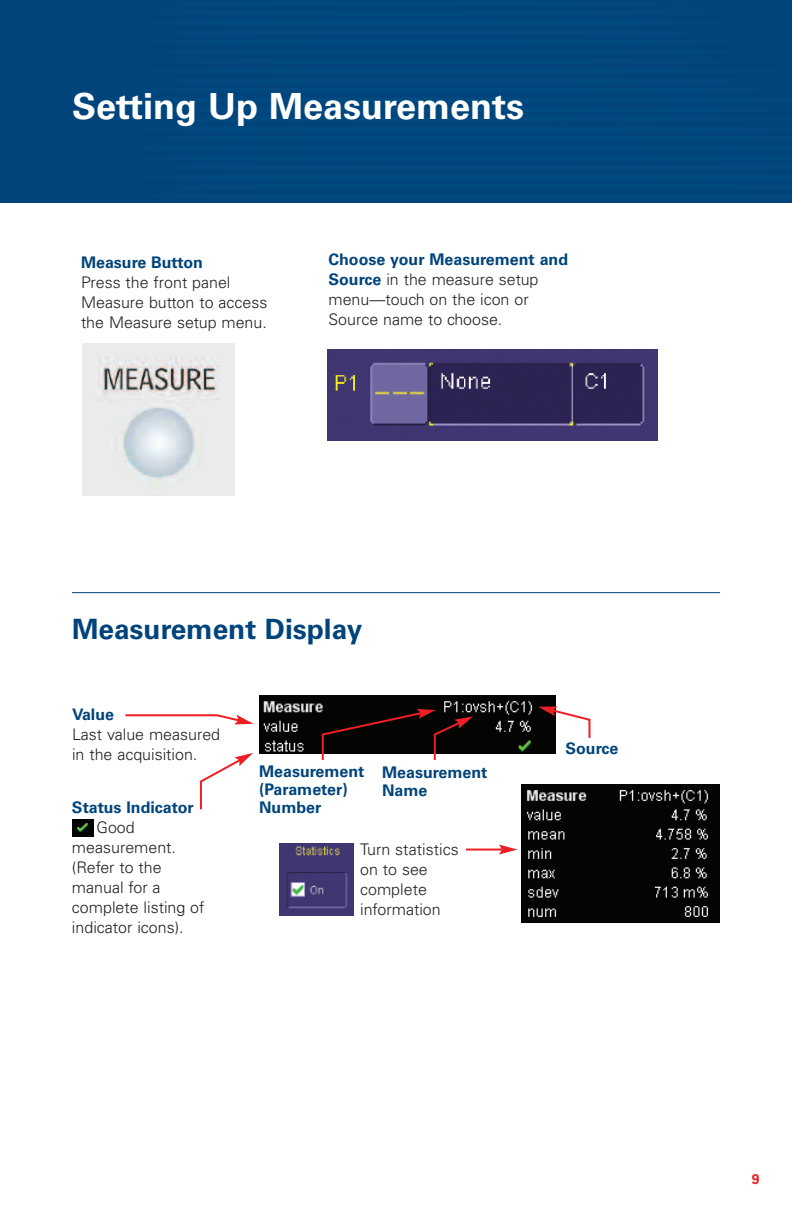
<style>
.page{position:relative;width:792px;height:1224px;background:#fff}
.page>*{position:absolute;margin:0;border:0;box-sizing:border-box;transform-origin:0 0}
.t1{font:700 36px "Univers LT Std";color:#fff}
.t2{font:700 28px "Univers LT Std";color:#00447b}
.t3{font:300 16px/20px "Univers LT Std";color:#231f20}
.t4{font:700 16px/18px "Univers LT Std";color:#00447b}
.t5{font:700 14px "Univers LT Std";color:#ee1e24}
.s1{font-weight:700;color:#00447b}
</style>
<div class="page">
<div style="left:0;top:0;width:792px;height:202px;background:#00447b"></div>
<img style="left:260px;top:696px;width:296px;height:57px">
<img style="left:279px;top:843px;width:75px;height:72px">
<img style="left:522px;top:785px;width:198px;height:138px">
<img style="left:73px;top:819px;width:20px;height:18px">
<hr style="left:72px;top:592px;width:648px;height:1px;background:#00447b">
<svg style="left:125px;top:714px;width:128px;height:10px"></svg>
<svg style="left:321px;top:709px;width:152px;height:52px;background:#342726"></svg>
<svg style="left:538px;top:706px;width:53px;height:34px"></svg>
<svg style="left:199px;top:753px;width:54px;height:57px"></svg>
<hr style="left:466px;top:849px;width:36px;height:2px;background:#ee1e24">
<svg style="left:499px;top:845px;width:18px;height:10px"></svg>
<img style="left:82px;top:344px;width:152px;height:152px">
<img style="left:328px;top:349px;width:329px;height:92px">
<h1 class="t1" style="left:72px;top:93px;width:454px">Setting Up Measurements</h1>
<p class="t4" style="left:81px;top:255px;width:123px">Measure Button</p>
<p class="t3" style="left:81px;top:274px;width:188px">Press the front panel<br>Measure button to access the Measure setup menu.</p>
<p class="t3" style="left:328px;top:251px;width:241px"><span class="s1">Choose your Measurement and<br>Source</span> in the measure setup menu—touch on the icon or<br>Source name to choose.</p>
<h2 class="t2" style="left:72px;top:619px;width:292px">Measurement Display</h2>
<p class="t4" style="left:72px;top:707px;width:44px">Value</p>
<p class="t3" style="left:72px;top:726px;width:150px">Last value measured in the acquisition.</p>
<p class="t4" style="left:72px;top:800px;width:123px">Status Indicator</p>
<p class="t3" style="left:72px;top:819px;width:134px;text-indent:24px">Good measurement. (Refer to the manual for a complete listing of indicator icons).</p>
<p class="t4" style="left:259px;top:764px;width:107px">Measurement (Parameter)<br>Number</p>
<p class="t4" style="left:382px;top:764px;width:107px">Measurement<br>Name</p>
<p class="t3" style="left:360px;top:840px;width:100px">Turn statistics on to see complete information</p>
<p class="t4" style="left:566px;top:740px;width:55px">Source</p>
<p class="t5" style="left:752px;top:1174px;width:9px">9</p>
</div>
